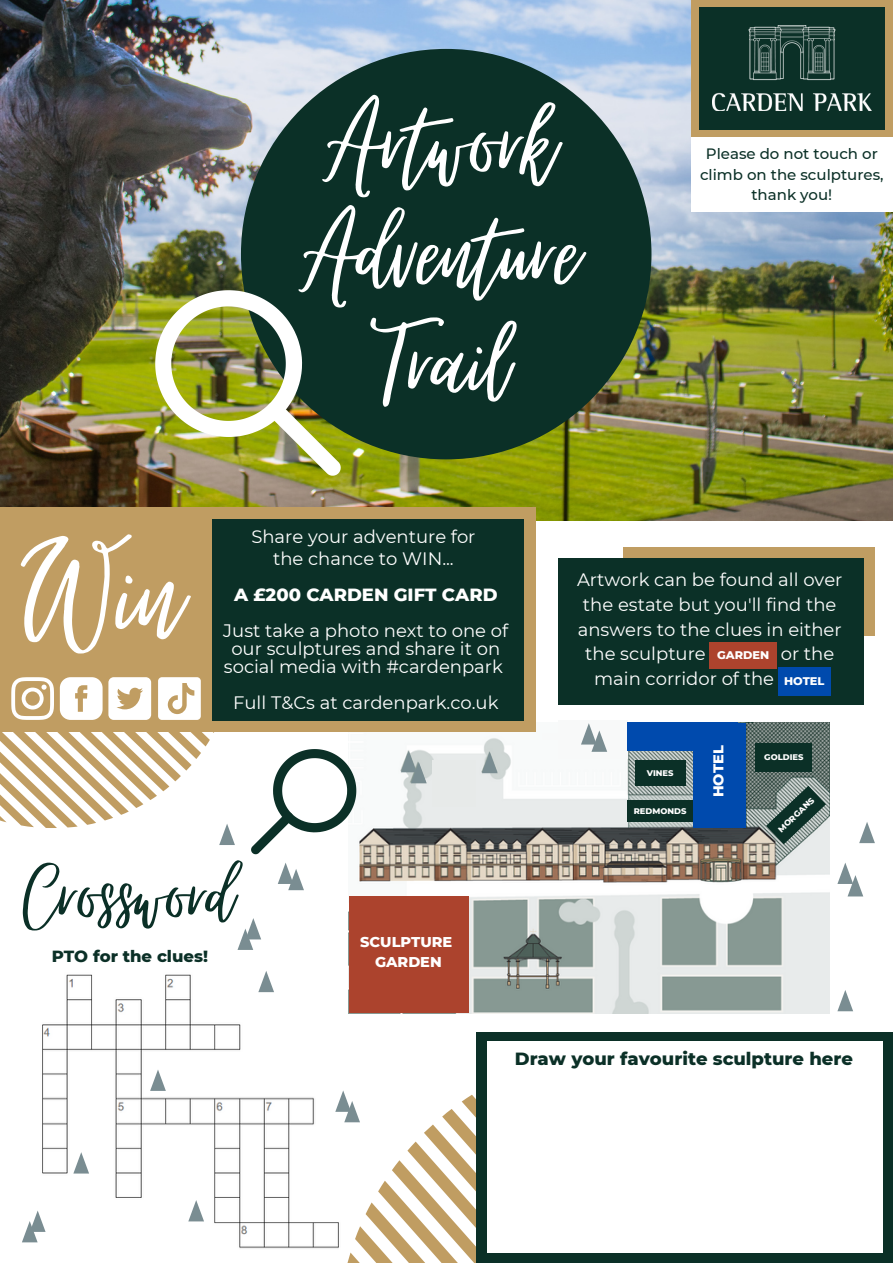
<style>
.page{position:relative;width:893px;height:1264px;background:#fff}
.page>*{position:absolute;margin:0;border:0;box-sizing:border-box;transform-origin:0 0}
.t1{font:173.4px "Virtual";color:#fff}
.t2{font:139.95px/110.1px "Virtual";color:#fff;text-align:center}
.t3{font:106.8px "Virtual";color:#0b3027}
.t4{font:18px/24.8px "Montserrat";color:#fff;text-align:center}
.t5{font:800 18px "Montserrat";color:#0b3027}
.t6{font:800 18px "Montserrat";color:#fff}
.t7{font:800 16.5px "Montserrat";color:#0b3027}
.t8{font:500 15px/20.2px "Montserrat";color:#0b3027;text-align:center}
.t9{font:800 14.55px/20.1px "Montserrat";color:#fff;text-align:center}
.t10{font:800 11.4px "Montserrat";color:#fff}
.t11{font:800 8.4px "Montserrat";color:#fff}
.s1{font-weight:800;font-size:11.4px}
</style>
<div class="page">
<svg style="left:0;top:732px;width:214px;height:96px"></svg>
<img style="left:0;top:0;width:892px;height:521px">
<div style="left:691px;top:0;width:201px;height:137px;background:#c09d62"></div>
<div style="left:241px;top:49px;width:410px;height:410px;background:#0b3027;border-radius:50%"></div>
<div style="left:698px;top:7px;width:186px;height:122px;background:#0b3027"></div>
<img style="left:712px;top:25px;width:159px;height:86px">
<img style="left:155px;top:290px;width:186px;height:185px">
<img style="left:356px;top:723px;width:473px;height:290px">
<div style="left:623px;top:547px;width:252px;height:89px;background:#c09d62"></div>
<div style="left:349px;top:896px;width:119px;height:117px;background:#ac432d"></div>
<div style="left:432px;top:760px;width:43px;height:46px;background:#e7eae9"></div>
<div style="left:0;top:507px;width:535px;height:225px;background:#c09d62"></div>
<div style="left:692px;top:723px;width:53px;height:104px;background:#004aad"></div>
<img style="left:542px;top:733px;width:16px;height:6px">
<img style="left:558px;top:723px;width:69px;height:35px">
<div style="left:691px;top:137px;width:201px;height:74px;background:#fff"></div>
<div style="left:212px;top:519px;width:311px;height:201px;background:#0b3027"></div>
<img style="left:33px;top:974px;width:287px;height:275px">
<svg style="left:320px;top:1094px;width:156px;height:168px"></svg>
<svg style="left:251px;top:749px;width:105px;height:105px"></svg>
<div style="left:558px;top:558px;width:305px;height:146px;background:#0b3027"></div>
<div style="left:476px;top:1032px;width:416px;height:230px;background:#0b3027"></div>
<svg style="left:158px;top:677px;width:43px;height:43px;background:#f3ede2"></svg>
<svg style="left:60px;top:677px;width:91px;height:43px"></svg>
<svg style="left:11px;top:677px;width:43px;height:43px"></svg>
<svg style="left:219px;top:824px;width:16px;height:21px"></svg>
<div style="left:778px;top:667px;width:52px;height:28px;background:#004aad"></div>
<div style="left:709px;top:641px;width:67px;height:27px;background:#ac432d"></div>
<div style="left:627px;top:723px;width:110px;height:28px;background:#004aad"></div>
<div style="left:487px;top:1041px;width:395px;height:211px;background:#fff"></div>
<div style="left:755px;top:743px;width:57px;height:28px;background:#0b3027"></div>
<svg style="left:765px;top:785px;width:61px;height:59px;background:#627872"></svg>
<div style="left:634px;top:760px;width:51px;height:25px;background:#0b3027"></div>
<div style="left:627px;top:800px;width:65px;height:21px;background:#0b3027"></div>
<svg style="left:278px;top:863px;width:26px;height:27px"></svg>
<svg style="left:258px;top:971px;width:16px;height:21px"></svg>
<svg style="left:238px;top:918px;width:23px;height:31px"></svg>
<svg style="left:581px;top:723px;width:26px;height:28px"></svg>
<svg style="left:837px;top:863px;width:26px;height:33px"></svg>
<svg style="left:859px;top:822px;width:15px;height:21px"></svg>
<svg style="left:837px;top:990px;width:16px;height:21px"></svg>
<svg style="left:401px;top:751px;width:25px;height:32px"></svg>
<svg style="left:482px;top:752px;width:15px;height:21px"></svg>
<svg style="left:188px;top:1199px;width:16px;height:22px"></svg>
<svg style="left:73px;top:1152px;width:16px;height:21px"></svg>
<svg style="left:150px;top:1069px;width:16px;height:21px"></svg>
<svg style="left:22px;top:1210px;width:24px;height:32px"></svg>
<svg style="left:335px;top:1090px;width:25px;height:32px"></svg>
<h2 class="t2" style="left:300px;top:89px;width:280px">Artwork<br>Adventure<br>Trail</h2>
<p class="t8" style="left:700px;top:144px;width:185px">Please do not touch or climb on the sculptures, thank you!</p>
<h1 class="t1" style="left:23px;top:501px;width:160px">Win</h1>
<p class="t4" style="left:251px;top:526px;width:226px;line-height:21.3px">Share your adventure for the chance to WIN...</p>
<p class="t6" style="left:234px;top:583px;width:265px">A £200 CARDEN GIFT CARD</p>
<p class="t4" style="left:223px;top:621px;width:286px;line-height:18px">Just take a photo next to one of our sculptures and share it on social media with #cardenpark</p>
<p class="t4" style="left:233px;top:690px;width:267px">Full T&amp;Cs at cardenpark.co.uk</p>
<p class="t4" style="left:577px;top:567px;width:267px">Artwork can be found all over the estate but you'll find the answers to the clues in either the sculpture garden or the main corridor of the h<span class="s1">H</span>o<span class="s1">O</span>t<span class="s1">T</span>e<span class="s1">EL</span>l</p>
<p class="t10" style="left:717px;top:647px;width:54px">GARDEN</p>
<p class="t11" style="left:646px;top:767px;width:28px">VINES</p>
<p class="t11" style="left:633px;top:805px;width:54px">REDMONDS</p>
<p class="t9" style="left:708px;top:797px;width:53px;rotate:-90deg">HOTEL</p>
<p class="t11" style="left:764px;top:752px;width:41px">GOLDIES</p>
<p class="t11" style="left:775px;top:826px;width:48px;rotate:-43deg">MORGANS</p>
<h3 class="t3" style="left:24px;top:837px;width:210px">Crossword</h3>
<p class="t7" style="left:52px;top:945px;width:158px">PTO for the clues!</p>
<p class="t9" style="left:360px;top:932px;width:94px">SCULPTURE<br>GARDEN</p>
<p class="t5" style="left:514px;top:1047px;width:339px">Draw your favourite sculpture here</p>
</div>
